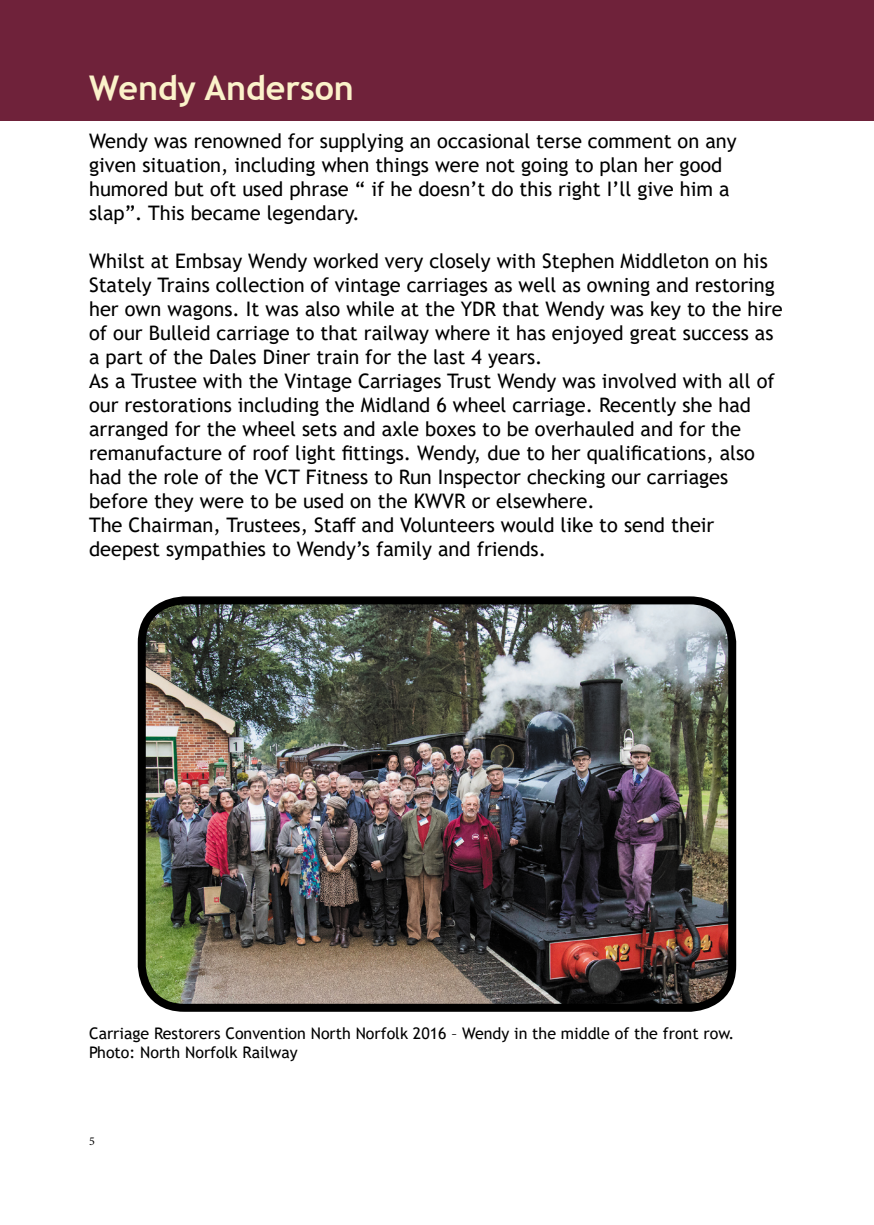
<style>
.page{position:relative;width:874px;height:1225px;background:#fff}
.page>*{position:absolute;margin:0;border:0;box-sizing:border-box;transform-origin:0 0}
.t1{font:700 34px "Trebuchet MS";color:#fbf2ca}
.t2{font:20px/24px "Trebuchet MS";color:#000}
.t3{font:16px "Trebuchet MS";color:#000}
.t4{font:12px "Minion Pro";color:#000}
</style>
<div class="page">
<div style="left:0;top:0;width:873px;height:120px;background:#6f223a"></div>
<img style="left:147px;top:601px;width:584px;height:406px">
<div style="left:138px;top:596px;width:597px;height:415px;border:8px solid #000;border-radius:42px"></div>
<p class="t1" style="left:89px;top:67px;width:266px">Wendy Anderson</p>
<p class="t2" style="left:89px;top:129px;width:648px">Wendy was renowned for supplying an occasional terse comment on any</p>
<p class="t2" style="left:89px;top:153px;width:634px">given situation, including when things were not going to plan her good</p>
<p class="t2" style="left:89px;top:177px;width:641px">humored but oft used phrase “ if he doesn’t do this right I’ll give him a slap”. This became legendary.</p>
<p class="t2" style="left:89px;top:249px;width:695px">Whilst at Embsay Wendy worked very closely with Stephen Middleton on his Stately Trains collection of vintage carriages as well as owning and restoring her own wagons. It was also while at the YDR that Wendy was key to the hire of our Bulleid carriage to that railway where it has enjoyed great success as a part of the Dales Diner train for the last 4 years.</p>
<p class="t2" style="left:89px;top:369px;width:687px">As a Trustee with the Vintage Carriages Trust Wendy was involved with all of our restorations including the Midland 6 wheel carriage. Recently she had arranged for the wheel sets and axle boxes to be overhauled and for the</p>
<p class="t2" style="left:89px;top:441px;width:667px">remanufacture of roof light fittings. Wendy, due to her qualifications, also had the role of the VCT Fitness to Run Inspector checking our carriages</p>
<p class="t2" style="left:89px;top:489px;width:507px">before they were to be used on the KWVR or elsewhere.</p>
<p class="t2" style="left:89px;top:513px;width:626px">The Chairman, Trustees, Staff and Volunteers would like to send their</p>
<p class="t2" style="left:89px;top:537px;width:458px">deepest sympathies to Wendy’s family and friends.</p>
<p class="t3" style="left:89px;top:1023px;width:646px">Carriage Restorers Convention North Norfolk 2016 – Wendy in the middle of the front row.</p>
<p class="t3" style="left:89px;top:1042px;width:210px">Photo: North Norfolk Railway</p>
<p class="t4" style="left:89px;top:1132px;width:7px">5</p>
</div>
